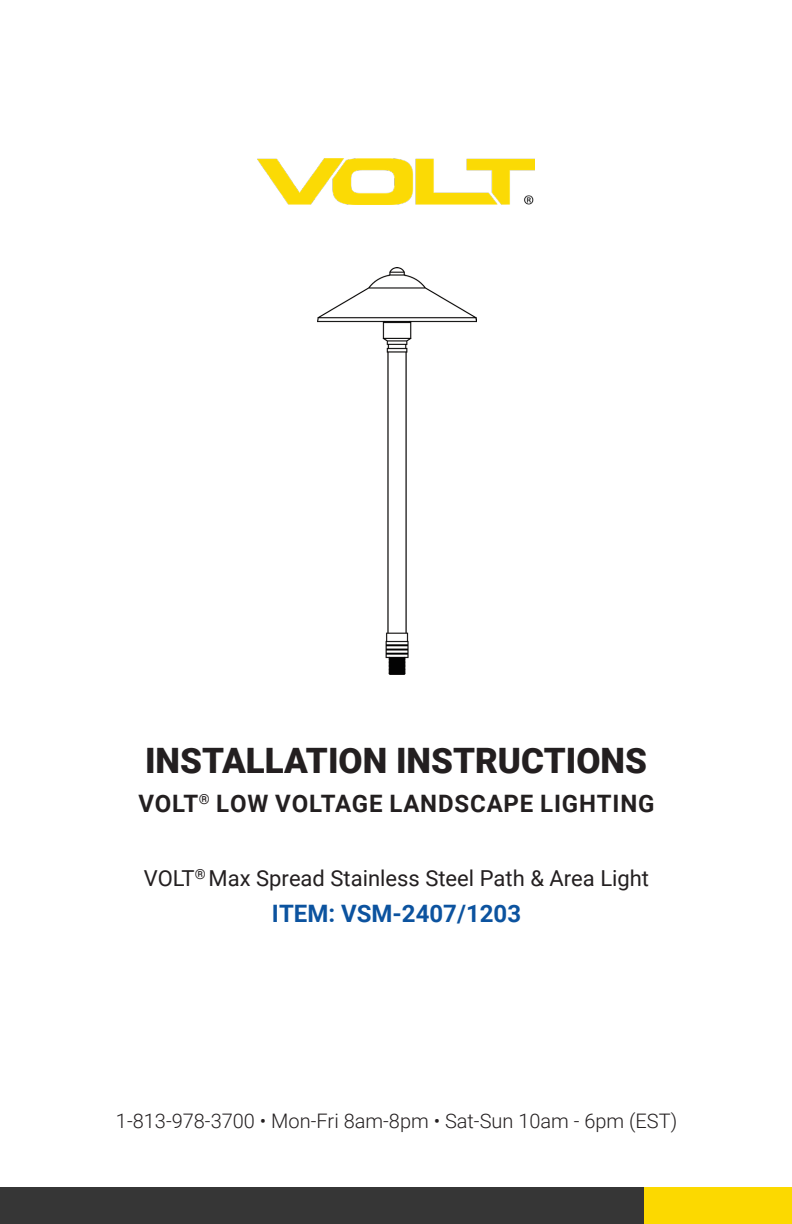
<style>
.page{position:relative;width:792px;height:1224px;background:#fff}
.page>*{position:absolute;margin:0;border:0;box-sizing:border-box;transform-origin:0 0}
.t1{font:900 35px "Roboto";color:#231f20}
.t2{font:700 24px "Roboto";letter-spacing:.035em;color:#231f20}
.t3{font:700 24px "Roboto";color:#0c539f}
.t4{font:22px "Roboto";color:#231f20}
.t5{font:300 20px "Roboto";color:#231f20}
</style>
<div class="page">
<img style="left:257px;top:158px;width:278px;height:47px">
<div style="left:0;top:1188px;width:644px;height:36px;background:#363636"></div>
<div style="left:644px;top:1188px;width:148px;height:36px;background:#fcd900"></div>
<img style="left:317px;top:267px;width:159px;height:408px">
<p class="t1" style="left:145px;top:736px;width:503px">INSTALLATION INSTRUCTIONS</p>
<p class="t2" style="left:138px;top:786px;width:518px">VOLT<sup>®</sup> LOW VOLTAGE LANDSCAPE LIGHTING</p>
<p class="t4" style="left:144px;top:863px;width:507px">VOLT<sup>®</sup> Max Spread Stainless Steel Path &amp; Area Light</p>
<p class="t3" style="left:272px;top:896px;width:251px">ITEM: VSM-2407/1203</p>
<p class="t5" style="left:116px;top:1107px;width:563px">1-813-978-3700 • Mon-Fri 8am-8pm • Sat-Sun 10am - 6pm (EST)</p>
</div>
